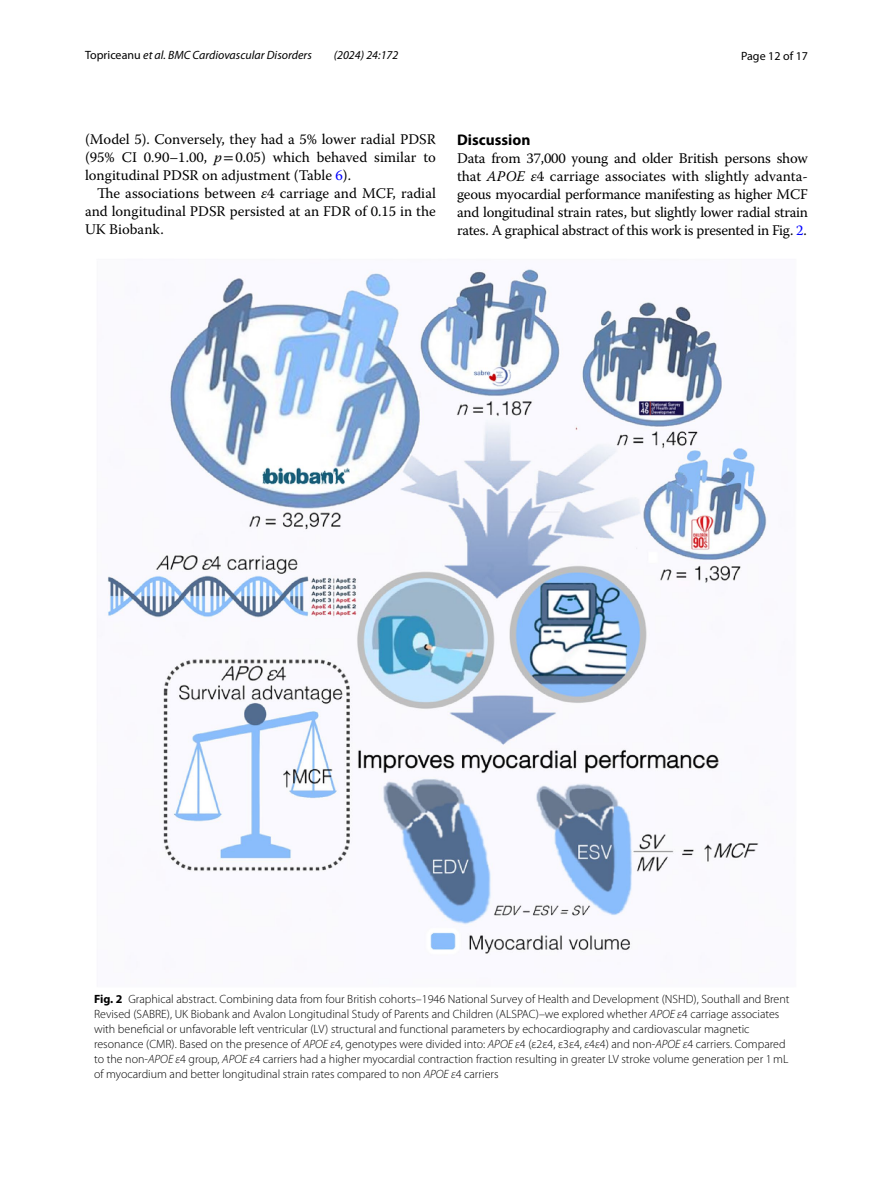
<style>
.page{position:relative;width:893px;height:1187px;background:#fff}
.page>*{position:absolute;margin:0;border:0;box-sizing:border-box;transform-origin:0 0}
.t1{font:700 15.45px "Myriad Pro";color:#000}
.t2{font:14.7px/18px "Warnock Pro";color:#000;text-align:justify}
.t3{font:300 12px/15px "Myriad Pro";color:#000}
.t4{font:italic 12px "Myriad Pro";color:#000}
.t5{font:12px "Myriad Pro";color:#000}
.s1{font-style:normal}
.s2{font-style:italic}
.s3{font-family:"STIX"}
.s4{color:#00f}
.s5{font-weight:700}
</style>
<div class="page">
<img style="left:107px;top:269px;width:660px;height:685px">
<p class="t4" style="left:85px;top:48px;width:228px"><span class="s1">Topriceanu</span> et al. BMC Cardiovascular Disorders</p>
<p class="t4" style="left:334px;top:48px;width:66px">(2024) 24:172</p>
<p class="t5" style="left:741px;top:48px;width:68px">Page 12 of 17</p>
<p class="t2" style="left:85px;top:130px;width:352px">(Model 5). Conversely, they had a 5% lower radial PDSR (95% CI 0.90–1.00, <span class="s2">p</span><span class="s3">=</span>0.05) which behaved similar to longitudinal PDSR on adjustment (Table <span class="s4">6</span>).</p>
<p class="t2" style="left:85px;top:184px;width:352px;text-indent:12px">The associations between <span class="s2">ε</span>4 carriage and MCF, radial and longitudinal PDSR persisted at an FDR of 0.15 in the UK Biobank.</p>
<p class="t1" style="left:457px;top:129px;width:75px">Discussion</p>
<p class="t2" style="left:457px;top:148px;width:352px">Data from 37,000 young and older British persons show that <span class="s2">APOE ε</span>4 carriage associates with slightly advanta&shy;geous myocardial performance manifesting as higher MCF and longitudinal strain rates, but slightly lower radial strain rates. A graphical abstract of this work is presented in Fig. <span class="s4">2</span>.</p>
<p class="t3" style="left:94px;top:991px;width:697px"><span class="s5">Fig. 2</span> Graphical abstract. Combining data from four British cohorts–1946 National Survey of Health and Development (NSHD), Southall and Brent Revised (SABRE), UK Biobank and Avalon Longitudinal Study of Parents and Children (ALSPAC)–we explored whether <span class="s2">APOE ε</span>4 carriage associates with beneficial or unfavorable left ventricular (LV) structural and functional parameters by echocardiography and cardiovascular magnetic resonance (CMR). Based on the presence of <span class="s2">APOE ε</span>4, genotypes were divided into: <span class="s2">APOE ε</span>4 (ε2ε4, ε3ε4, <span class="s2">ε</span>4<span class="s2">ε</span>4) and non-<span class="s2">APOE ε</span>4 carriers. Compared to the non-<span class="s2">APOE ε</span>4 group, <span class="s2">APOE ε</span>4 carriers had a higher myocardial contraction fraction resulting in greater LV stroke volume generation per 1mL of myocardium and better longitudinal strain rates compared to non <span class="s2">APOE ε</span>4 carriers</p>
</div>
